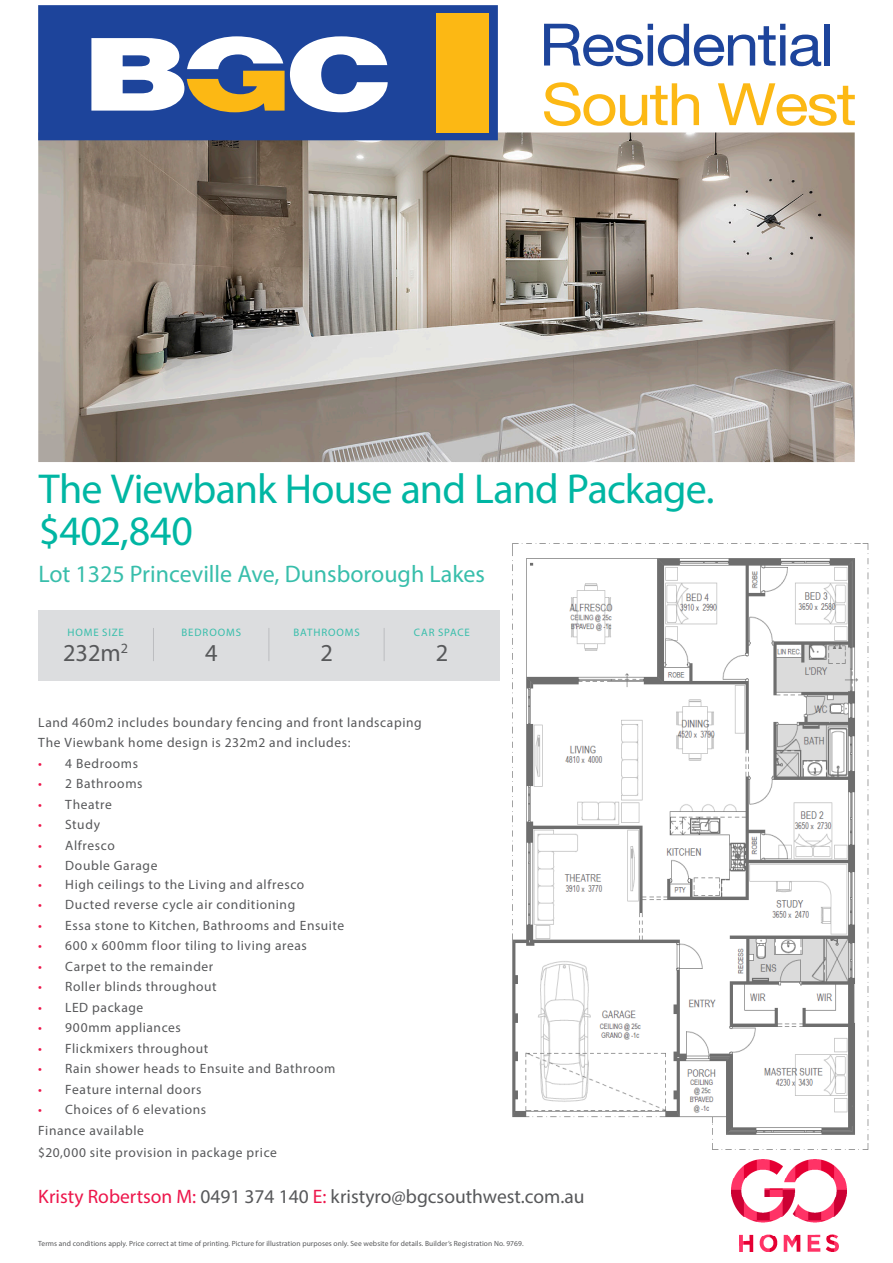
<style>
.page{position:relative;width:893px;height:1263px;background:#fff}
.page>*{position:absolute;margin:0;border:0;box-sizing:border-box;transform-origin:0 0}
.t1{font:42px/42px "Myriad Pro";letter-spacing:-.02em;color:#00b6a3}
.F2{font:24.45px "Myriad Pro";color:#57585a}
.F2-2{font:24px "Myriad Pro";color:#38beab}
.t2{font:19.5px "Myriad Pro";color:#57585a}
.Bullets{font:13.5px "Myriad Pro";letter-spacing:.045em;color:#57585a}
.F3_Green{font:10.8px "Myriad Pro";letter-spacing:.08em;color:#38beab}
.t3{font:7.5px "Myriad Pro";letter-spacing:.01em;color:#57585a}
.s1{color:#ed164b}
</style>
<div class="page">
<img style="left:499px;top:543px;width:370px;height:607px">
<img style="left:731px;top:1159px;width:116px;height:92px">
<div style="left:38px;top:610px;width:461px;height:71px;background:#dcdddf"></div>
<hr style="left:153px;top:628px;width:1px;height:33px;background:#bcbdc0">
<hr style="left:269px;top:628px;width:1px;height:33px;background:#bcbdc0">
<hr style="left:384px;top:628px;width:1px;height:33px;background:#bcbdc0">
<img style="left:38px;top:132px;width:817px;height:330px">
<div style="left:38px;top:5px;width:460px;height:135px;background:#1d449b"></div>
<div style="left:436px;top:13px;width:52px;height:119px;background:#fcb814"></div>
<svg style="left:91px;top:36px;width:297px;height:76px"></svg>
<svg style="left:544px;top:24px;width:277px;height:42px"></svg>
<div style="left:825px;top:24px;width:5px;height:42px;background:#1d449b"></div>
<svg style="left:544px;top:82px;width:155px;height:44px"></svg>
<svg style="left:718px;top:83px;width:137px;height:43px"></svg>
<p class="t1" style="left:39px;top:467px;width:677px">The Viewbank House and Land Package. $402,840</p>
<p class="F2-2" style="left:38px;top:559px;width:448px">Lot 1325 Princeville Ave, Dunsborough Lakes</p>
<p class="F3_Green" style="left:67px;top:626px;width:58px">HOME SIZE</p>
<p class="F2" style="left:63px;top:638px;width:67px">232m<sup>2</sup></p>
<p class="F3_Green" style="left:181px;top:626px;width:61px">BEDROOMS</p>
<p class="F2" style="left:205px;top:638px;width:14px">4</p>
<p class="F3_Green" style="left:294px;top:626px;width:68px">BATHROOMS</p>
<p class="F2" style="left:320px;top:638px;width:14px">2</p>
<p class="F3_Green" style="left:414px;top:626px;width:58px">CAR SPACE</p>
<p class="F2" style="left:436px;top:638px;width:14px">2</p>
<p class="Bullets" style="left:38px;top:714px;width:385px">Land 460m2 includes boundary fencing and front landscaping</p>
<p class="Bullets" style="left:38px;top:734px;width:314px">The Viewbank home design is 232m2 and includes:</p>
<p class="Bullets" style="left:38px;top:755px;width:101px"><span class="s1">•</span> 4 Bedrooms</p>
<p class="Bullets" style="left:38px;top:775px;width:106px"><span class="s1">•</span> 2 Bathrooms</p>
<p class="Bullets" style="left:38px;top:796px;width:75px"><span class="s1">•</span> Theatre</p>
<p class="Bullets" style="left:38px;top:816px;width:63px"><span class="s1">•</span> Study</p>
<p class="Bullets" style="left:38px;top:837px;width:78px"><span class="s1">•</span> Alfresco</p>
<p class="Bullets" style="left:38px;top:857px;width:121px"><span class="s1">•</span> Double Garage</p>
<p class="Bullets" style="left:38px;top:876px;width:268px"><span class="s1">•</span> High ceilings to the Living and alfresco</p>
<p class="Bullets" style="left:38px;top:896px;width:258px"><span class="s1">•</span> Ducted reverse cycle air conditioning</p>
<p class="Bullets" style="left:38px;top:917px;width:308px"><span class="s1">•</span> Essa stone to Kitchen, Bathrooms and Ensuite</p>
<p class="Bullets" style="left:38px;top:937px;width:270px"><span class="s1">•</span> 600 x 600mm floor tiling to living areas</p>
<p class="Bullets" style="left:38px;top:958px;width:177px"><span class="s1">•</span> Carpet to the remainder</p>
<p class="Bullets" style="left:38px;top:978px;width:180px"><span class="s1">•</span> Roller blinds throughout</p>
<p class="Bullets" style="left:38px;top:999px;width:107px"><span class="s1">•</span> LED package</p>
<p class="Bullets" style="left:38px;top:1019px;width:144px"><span class="s1">•</span> 900mm appliances</p>
<p class="Bullets" style="left:38px;top:1040px;width:172px"><span class="s1">•</span> Flickmixers throughout</p>
<p class="Bullets" style="left:38px;top:1060px;width:299px"><span class="s1">•</span> Rain shower heads to Ensuite and Bathroom</p>
<p class="Bullets" style="left:38px;top:1081px;width:165px"><span class="s1">•</span> Feature internal doors</p>
<p class="Bullets" style="left:38px;top:1101px;width:169px"><span class="s1">•</span> Choices of 6 elevations</p>
<p class="Bullets" style="left:38px;top:1122px;width:107px">Finance available</p>
<p class="Bullets" style="left:38px;top:1144px;width:240px">$20,000 site provision in package price</p>
<p class="t2" style="left:38px;top:1185px;width:548px"><span class="s1">Kristy Robertson M:</span> 0491 374 140 <span class="s1">E:</span> kristyro@bgcsouthwest.com.au</p>
<p class="t3" style="left:38px;top:1239px;width:487px">Terms and conditions apply. Price correct at time of printing. Picture for illustration purposes only. See website for details. Builder’s Registration No. 9769.</p>
</div>
